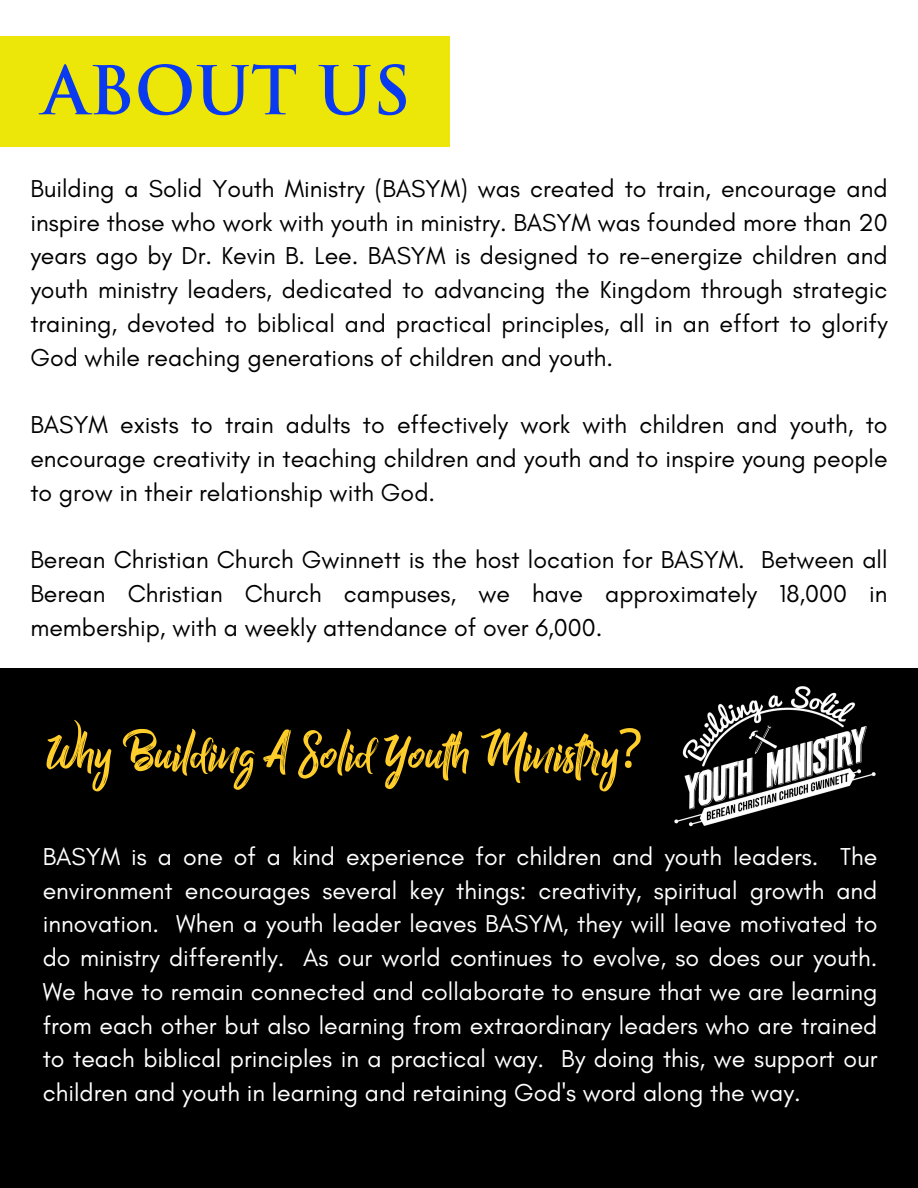
<style>
.page{position:relative;width:918px;height:1188px;background:#fff}
.page>*{position:absolute;margin:0;border:0;box-sizing:border-box;transform-origin:0 0}
.t1{font:700 65.4px "Trajan Pro";color:#093af0}
.t2{font:54px "Billy Ohio";color:#ffce2b}
.t3{font:24.9px/33.8px "Glacial Indifference";color:#000;text-align:justify}
.t4{font:24.9px/33.8px "Glacial Indifference";color:#fff;text-align:justify}
.s1{font-family:"Noto Sans"}
</style>
<div class="page">
<div style="left:0;top:668px;width:918px;height:520px;background:#000"></div>
<div style="left:0;top:36px;width:450px;height:110px;background:#ede609"></div>
<img style="left:674px;top:686px;width:202px;height:141px">
<p class="t1" style="left:43px;top:65px;width:370px">ABOUT US</p>
<p class="t3" style="left:30px;top:171px;width:859px">Building a Solid Youth Ministry (BASYM) was created to train, encourage and inspire those who work with youth in ministry. BASYM was founded more than 20 years ago by Dr. Kevin B. Lee. BASYM is designed to re-energize children and youth ministry leaders, dedicated to advancing the Kingdom through strategic training, devoted to biblical and practical principles, all in an effort to glorify God while reaching generations of children and youth.</p>
<p class="t3" style="left:30px;top:408px;width:859px">BASYM exists to train adults to effectively work with children and youth, to encourage creativity in teaching children and youth and to inspire young people to grow in their relationship with God.</p>
<p class="t3" style="left:30px;top:543px;width:859px">Berean Christian Church Gwinnett is the host location for BASYM. Between all Berean Christian Church campuses, we have approximately 18,000 in membership, with a weekly attendance of over 6,000.</p>
<p class="t2" style="left:45px;top:719px;width:599px">Why Building A Solid Youth Ministry<span class="s1">?</span></p>
<p class="t4" style="left:43px;top:839px;width:836px">BASYM is a one of a kind experience for children and youth leaders. The environment encourages several key things: creativity, spiritual growth and innovation. When a youth leader leaves BASYM, they will leave motivated to do ministry differently. As our world continues to evolve, so does our youth.<br>We have to remain connected and collaborate to ensure that we are learning from each other but also learning from extraordinary leaders who are trained to teach biblical principles in a practical way. By doing this, we support our children and youth in learning and retaining God's word along the way.</p>
</div>
